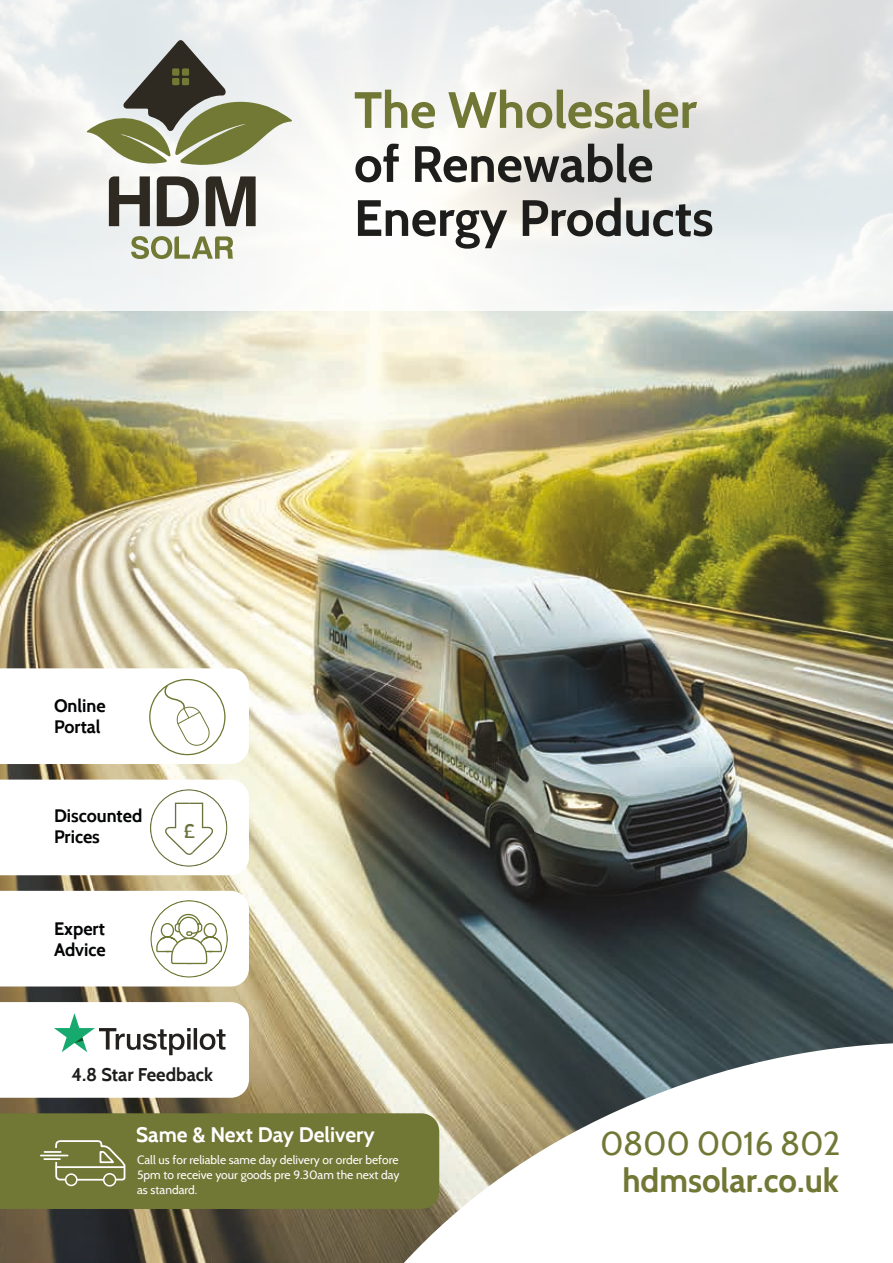
<style>
.page{position:relative;width:893px;height:1263px;background:#fff}
.page>*{position:absolute;margin:0;border:0;box-sizing:border-box;transform-origin:0 0}
.t1{font:700 51px/54px "Cabin";color:#1d1d1b}
.t2{font:700 51px "Cabin";color:#717735}
.t3{font:700 33px "Cabin";color:#717735}
.t4{font:33px "Cabin";letter-spacing:-.01em;color:#717735}
.t5{font:700 21px "Cabin";color:#fff}
.t6{font:19.2px "Berlin Rounded";color:#69743c}
.t7{font:700 18.3px "Cabin";color:#1d1d1b}
.t8{font:700 18px/21px "Cabin";color:#030405}
.t9{font:12px/15px "Cabin";color:#fff;text-align:justify}
</style>
<div class="page">
<img style="left:0;top:310px;width:893px;height:953px">
<svg style="left:348px;top:1042px;width:545px;height:221px"></svg>
<svg style="left:0;top:1002px;width:249px;height:96px"></svg>
<div style="left:0;top:1113px;width:439px;height:96px;background:#717735"></div>
<hr style="left:56px;top:1166px;width:68px;height:2px;background:#fff">
<svg style="left:0;top:0;width:893px;height:310px"></svg>
<svg style="left:87px;top:40px;width:205px;height:126px"></svg>
<svg style="left:109px;top:176px;width:41px;height:50px"></svg>
<svg style="left:157px;top:176px;width:42px;height:50px"></svg>
<svg style="left:206px;top:176px;width:50px;height:50px"></svg>
<svg style="left:131px;top:236px;width:102px;height:23px"></svg>
<svg style="left:0;top:668px;width:249px;height:96px"></svg>
<svg style="left:0;top:779px;width:249px;height:96px"></svg>
<svg style="left:0;top:891px;width:249px;height:95px"></svg>
<h1 class="t2" style="left:354px;top:79px;width:344px">The Wholesaler</h1>
<h1 class="t1" style="left:354px;top:137px;width:361px">of Renewable<br>Energy Products</h1>
<h3 class="t8" style="left:54px;top:695px;width:53px">Online<br>Portal</h3>
<h3 class="t8" style="left:54px;top:805px;width:90px">Discounted<br>Prices</h3>
<h3 class="t8" style="left:54px;top:918px;width:53px">Expert<br>Advice</h3>
<h3 class="t6" style="left:183px;top:820px;width:14px">£</h3>
<h3 class="t7" style="left:71px;top:1064px;width:143px">4.8 Star Feedback</h3>
<h3 class="t5" style="left:136px;top:1122px;width:240px">Same &amp; Next Day Delivery</h3>
<p class="t9" style="left:137px;top:1152px;width:264px">Call us for reliable same day delivery or order before 5pm to receive your goods pre 9.30am the next day as standard.</p>
<h2 class="t4" style="left:600px;top:1123px;width:242px">0800 0016 802</h2>
<h2 class="t3" style="left:622px;top:1161px;width:218px">hdmsolar.co.uk</h2>
</div>
